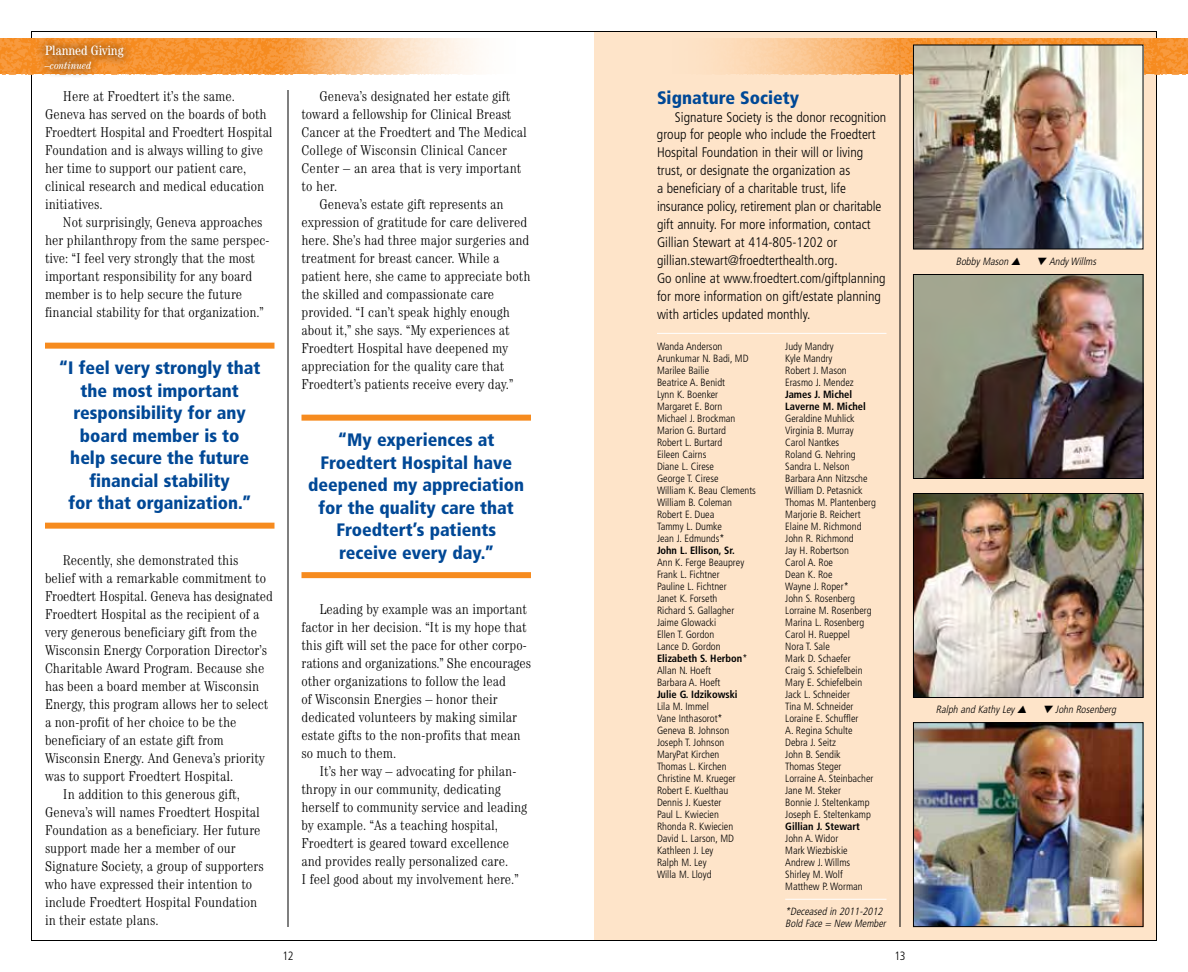
<style>
.page{position:relative;width:1188px;height:972px;background:#fff}
.page>*{position:absolute;margin:0;border:0;box-sizing:border-box;transform-origin:0 0}
.t1{font:900 condensed 18px/22.5px "Frutiger";color:#004896;text-align:center}
.t2{font:300 condensed 14.25px/18px "Century";color:#000}
.t3{font:300 condensed 13.8px/18px "Frutiger";color:#000}
.t4{font:condensed 13.5px "Century";color:#fff}
.t5{font:300 condensed 12px "Frutiger";color:#000}
.t6{font:300 condensed 10.5px/12px "Frutiger";color:#000}
.t7{font:italic 300 condensed 10.5px/12px "Frutiger";color:#000}
.t8{font:700 condensed 10.5px/12px "Frutiger";color:#000}
.t9{font:italic condensed 10.5px "Century";color:#fff}
.s1{font-weight:700}
</style>
<div class="page">
<div style="left:594px;top:32px;width:562px;height:908px;background:#fee4c9"></div>
<hr style="left:657px;top:333px;width:229px;height:1px;background:#fff">
<div style="left:45px;top:343px;width:229px;height:6px;background:#f68b1f"></div>
<div style="left:45px;top:523px;width:229px;height:6px;background:#f68b1f"></div>
<div style="left:302px;top:415px;width:229px;height:6px;background:#f68b1f"></div>
<div style="left:302px;top:572px;width:229px;height:6px;background:#f68b1f"></div>
<hr style="left:288px;top:90px;width:1px;height:837px;background:#000">
<img style="left:915px;top:724px;width:226px;height:201px">
<div style="left:913px;top:722px;width:230px;height:205px;border:1px solid #000"></div>
<img style="left:915px;top:495px;width:226px;height:201px">
<div style="left:913px;top:493px;width:230px;height:205px;border:1px solid #000"></div>
<img style="left:915px;top:276px;width:226px;height:201px">
<div style="left:913px;top:274px;width:230px;height:205px;border:1px solid #000"></div>
<hr style="left:785px;top:899px;width:101px;height:1px;background:#fff">
<hr style="left:900px;top:45px;width:1px;height:882px;background:#000">
<img style="left:0;top:38px;width:477px;height:36px">
<img style="left:719px;top:38px;width:469px;height:36px">
<svg style="left:36px;top:38px;width:97px;height:38px;background:#df8831"></svg>
<img style="left:915px;top:47px;width:226px;height:200px">
<div style="left:913px;top:45px;width:230px;height:204px;border:1px solid #000"></div>
<p class="t4" style="left:45px;top:43px;width:80px">Planned Giving</p>
<p class="t9" style="left:45px;top:59px;width:48px">–continued</p>
<p class="t2" style="left:45px;top:87px;width:229px;text-indent:18px">Here at Froedtert it’s the same.<br>Geneva has served on the boards of both Froedtert Hospital and Froedtert Hospital Foundation and is always willing to give her time to support our patient care, clinical research and medical education initiatives.</p>
<p class="t2" style="left:45px;top:213px;width:226px;text-indent:18px">Not surprisingly, Geneva approaches her philanthropy from the same perspec&shy;tive: “I feel very strongly that the most important responsibility for any board member is to help secure the future financial stability for that organization.”</p>
<p class="t1" style="left:59px;top:357px;width:203px">“I feel very strongly that the most important responsibility for any board member is to<br>help secure the future financial stability<br>for that organization.”</p>
<p class="t2" style="left:63px;top:551px;width:177px">Recently, she demonstrated this</p>
<p class="t2" style="left:45px;top:569px;width:223px">belief with a remarkable commitment to</p>
<p class="t2" style="left:45px;top:587px;width:229px">Froedtert Hospital. Geneva has designated</p>
<p class="t2" style="left:45px;top:605px;width:216px">Froedtert Hospital as the recipient of a</p>
<p class="t2" style="left:45px;top:623px;width:214px">very generous beneficiary gift from the</p>
<p class="t2" style="left:45px;top:641px;width:224px">Wisconsin Energy Corporation Director’s</p>
<p class="t2" style="left:45px;top:659px;width:221px">Charitable Award Program. Because she</p>
<p class="t2" style="left:45px;top:677px;width:216px">has been a board member at Wisconsin</p>
<p class="t2" style="left:45px;top:695px;width:225px">Energy, this program allows her to select</p>
<p class="t2" style="left:45px;top:713px;width:193px">a non-profit of her choice to be the</p>
<p class="t2" style="left:45px;top:731px;width:180px">beneficiary of an estate gift from</p>
<p class="t2" style="left:45px;top:749px;width:221px">Wisconsin Energy. And Geneva’s priority</p>
<p class="t2" style="left:45px;top:767px;width:190px">was to support Froedtert Hospital.</p>
<p class="t2" style="left:63px;top:785px;width:178px">In addition to this generous gift,</p>
<p class="t2" style="left:45px;top:803px;width:216px">Geneva’s will names Froedtert Hospital</p>
<p class="t2" style="left:45px;top:821px;width:217px">Foundation as a beneficiary. Her future</p>
<p class="t2" style="left:45px;top:839px;width:192px">support made her a member of our</p>
<p class="t2" style="left:45px;top:857px;width:220px">Signature Society, a group of supporters</p>
<p class="t2" style="left:45px;top:875px;width:209px">who have expressed their intention to</p>
<p class="t2" style="left:45px;top:893px;width:214px">include Froedtert Hospital Foundation</p>
<p class="t2" style="left:45px;top:911px;width:115px">in their estate plans.</p>
<p class="t2" style="left:319px;top:87px;width:192px">Geneva’s designated her estate gift</p>
<p class="t2" style="left:302px;top:105px;width:211px">toward a fellowship for Clinical Breast</p>
<p class="t2" style="left:302px;top:123px;width:227px">Cancer at the Froedtert and The Medical</p>
<p class="t2" style="left:302px;top:141px;width:207px">College of Wisconsin Clinical Cancer</p>
<p class="t2" style="left:302px;top:159px;width:221px">Center – an area that is very important</p>
<p class="t2" style="left:302px;top:177px;width:37px">to her.</p>
<p class="t2" style="left:319px;top:195px;width:186px">Geneva’s estate gift represents an</p>
<p class="t2" style="left:302px;top:213px;width:227px">expression of gratitude for care delivered</p>
<p class="t2" style="left:302px;top:231px;width:229px">here. She’s had three major surgeries and</p>
<p class="t2" style="left:302px;top:249px;width:200px">treatment for breast cancer. While a</p>
<p class="t2" style="left:302px;top:267px;width:230px">patient here, she came to appreciate both</p>
<p class="t2" style="left:302px;top:285px;width:194px">the skilled and compassionate care</p>
<p class="t2" style="left:302px;top:303px;width:210px">provided. “I can’t speak highly enough</p>
<p class="t2" style="left:302px;top:321px;width:210px">about it,” she says. “My experiences at</p>
<p class="t2" style="left:302px;top:339px;width:208px">Froedtert Hospital have deepened my</p>
<p class="t2" style="left:302px;top:357px;width:204px">appreciation for the quality care that</p>
<p class="t2" style="left:302px;top:375px;width:213px">Froedtert’s patients receive every day.”</p>
<p class="t1" style="left:308px;top:429px;width:217px">“My experiences at<br>Froedtert Hospital have deepened my appreciation for the quality care that<br>Froedtert’s patients receive every day.”</p>
<p class="t2" style="left:302px;top:600px;width:231px;text-indent:18px">Leading by example was an important factor in her decision. “It is my hope that this gift will set the pace for other corpo&shy;rations and organizations.” She encourages other organizations to follow the lead<br>of Wisconsin Energies – honor their dedicated volunteers by making similar estate gifts to the non-profits that mean so much to them.</p>
<p class="t2" style="left:302px;top:762px;width:227px;text-indent:18px">It’s her way – advocating for philan&shy;thropy in our community, dedicating herself to community service and leading by example. “As a teaching hospital, Froedtert is geared toward excellence and provides really personalized care.<br>I feel good about my involvement here.”</p>
<p class="t1" style="left:657px;top:86px;width:144px">Signature Society</p>
<p class="t3" style="left:657px;top:108px;width:231px;text-indent:18px">Signature Society is the donor recognition group for people who include the Froedtert Hospital Foundation in their will or living trust, or designate the organization as<br>a beneficiary of a charitable trust, life insurance policy, retirement plan or charitable gift annuity. For more information, contact Gillian Stewart at 414-805-1202 or gillian.stewart@froedterthealth.org.<br>Go online at www.froedtert.com/giftplanning for more information on gift/estate planning with articles updated monthly.</p>
<p class="t6" style="left:657px;top:340px;width:100px">Wanda Anderson<br>Arunkumar N. Badi, MD<br>Marilee Bailie<br>Beatrice A. Benidt<br>Lynn K. Boenker<br>Margaret E. Born<br>Michael J. Brockman<br>Marion G. Burtard<br>Robert L. Burtard<br>Eileen Cairns<br>Diane L. Cirese<br>George T. Cirese<br>William K. Beau Clements<br>William B. Coleman<br>Robert E. Duea<br>Tammy L. Dumke<br>Jean J. Edmunds*</p>
<p class="t8" style="left:657px;top:544px;width:79px">John L. Ellison, Sr.</p>
<p class="t6" style="left:657px;top:556px;width:92px">Ann K. Ferge Beauprey<br>Frank L. Fichtner<br>Pauline L. Fichtner<br>Janet K. Forseth<br>Richard S. Gallagher<br>Jaime Glowacki<br>Ellen T. Gordon<br>Lance D. Gordon<br><span class="s1">Elizabeth S. Herbon</span>*<br>Allan N. Hoeft<br>Barbara A. Hoeft</p>
<p class="t8" style="left:657px;top:688px;width:82px">Julie G. Idzikowski</p>
<p class="t6" style="left:657px;top:700px;width:80px">Lila M. Immel<br>Vane Inthasorot*<br>Geneva B. Johnson<br>Joseph T. Johnson<br>MaryPat Kirchen<br>Thomas L. Kirchen<br>Christine M. Krueger<br>Robert E. Kuelthau<br>Dennis J. Kuester<br>Paul L. Kwiecien<br>Rhonda R. Kwiecien<br>David L. Larson, MD<br>Kathleen J. Ley<br>Ralph M. Ley<br>Willa M. Lloyd</p>
<p class="t6" style="left:785px;top:340px;width:70px">Judy Mandry<br>Kyle Mandry<br>Robert J. Mason<br>Erasmo J. Mendez</p>
<p class="t8" style="left:785px;top:388px;width:82px">James J. Michel<br>Laverne M. Michel</p>
<p class="t6" style="left:785px;top:412px;width:92px">Geraldine Muhlick<br>Virginia B. Murray<br>Carol Nantkes<br>Roland G. Nehring<br>Sandra L. Nelson<br>Barbara Ann Nitzsche<br>William D. Petasnick<br>Thomas M. Plantenberg<br>Marjorie B. Reichert<br>Elaine M. Richmond<br>John R. Richmond<br>Jay H. Robertson<br>Carol A. Roe<br>Dean K. Roe<br>Wayne J. Roper*<br>John S. Rosenberg<br>Lorraine M. Rosenberg<br>Marina L. Rosenberg<br>Carol H. Rueppel<br>Nora T. Sale<br>Mark D. Schaefer<br>Craig S. Schiefelbein<br>Mary E. Schiefelbein<br>Jack L. Schneider<br>Tina M. Schneider<br>Loraine E. Schuffler<br>A. Regina Schulte<br>Debra J. Seitz<br>John B. Sendik<br>Thomas Steger<br>Lorraine A. Steinbacher<br>Jane M. Steker<br>Bonnie J. Steltenkamp<br>Joseph E. Steltenkamp</p>
<p class="t8" style="left:785px;top:820px;width:76px">Gillian J. Stewart</p>
<p class="t6" style="left:785px;top:832px;width:79px">John A. Widor<br>Mark Wiezbiskie<br>Andrew J. Willms<br>Shirley M. Wolf<br>Matthew P. Worman</p>
<p class="t7" style="left:785px;top:906px;width:104px">*Deceased in 2011-2012<br>Bold Face = New Member</p>
<p class="t5" style="left:282px;top:949px;width:13px">12</p>
<p class="t5" style="left:894px;top:949px;width:13px">13</p>
<p class="t7" style="left:956px;top:256px;width:68px">BobbyMason ▲</p>
<p class="t7" style="left:1036px;top:256px;width:64px">▼ AndyWillms</p>
<p class="t7" style="left:936px;top:703px;width:94px">Ralph and KathyLey▲</p>
<p class="t7" style="left:1043px;top:703px;width:77px">▼ John Rosenberg</p>
</div>
